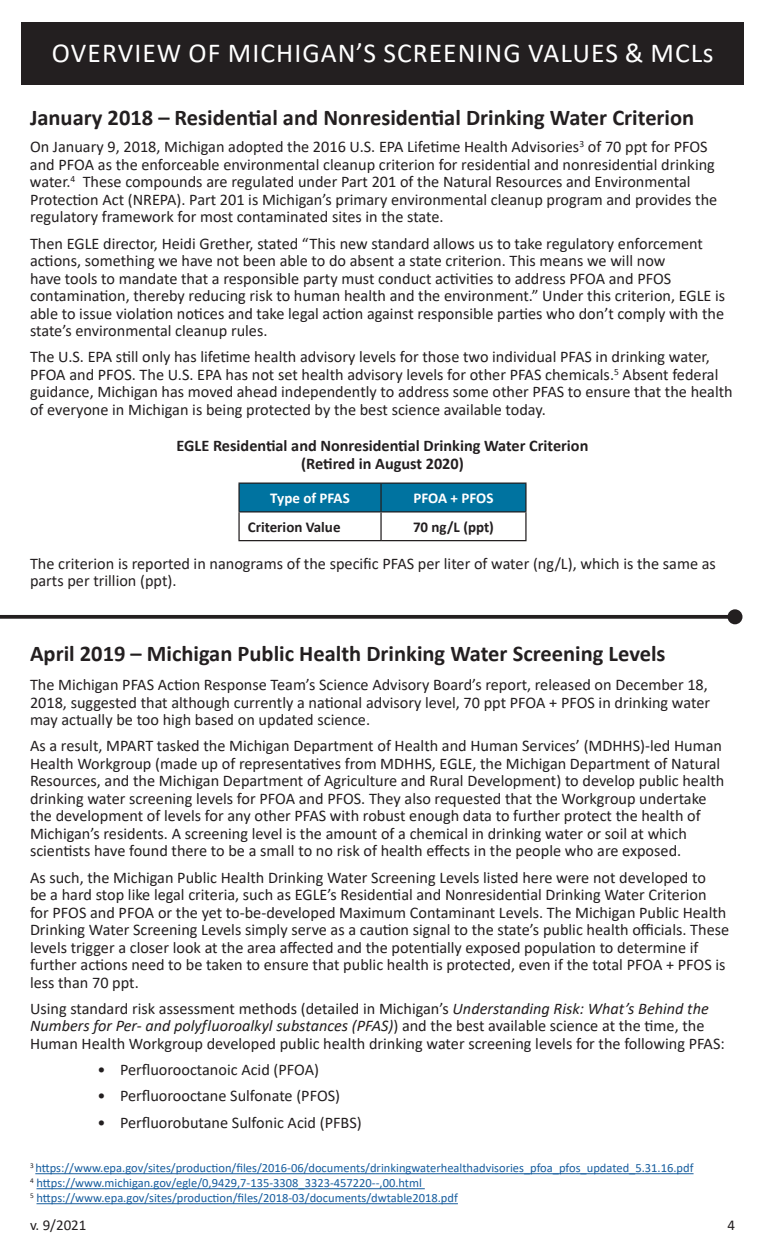
<style>
.page{position:relative;width:765px;height:1260px;background:#fff}
.page>*{position:absolute;margin:0;border:0;box-sizing:border-box;transform-origin:0 0}
.t1{font:27.5px "Calibri";letter-spacing:.04em;color:#fff}
.t2{font:700 22.5px "Calibri";color:#231f20}
.t3{font:16.25px/17.5px "Calibri";color:#231f20}
.t4{font:700 16.25px/17.5px "Calibri";color:#231f20;text-align:center}
.t5{font:700 15px "Calibri";color:#231f20}
.t6{font:700 15px "Calibri";color:#fff}
.t7{font:15px "Calibri";color:#231f20}
.t8{font:12.5px/15px "Calibri";color:#175d9e}
.s1{font-style:italic}
</style>
<div class="page">
<svg style="left:0;top:615px;width:728px;height:4px;background:#322e2f"></svg>
<div style="left:728px;top:609px;width:14px;height:15px;background:#231f20;border-radius:50%"></div>
<hr style="left:35px;top:1173px;width:659px;height:1px;background:#175d9e">
<hr style="left:37px;top:1188px;width:388px;height:1px;background:#175d9e">
<hr style="left:37px;top:1203px;width:421px;height:1px;background:#175d9e">
<div style="left:21px;top:22px;width:723px;height:63px;background:#231f20"></div>
<div style="left:239px;top:483px;width:142px;height:29px;background:#0073a0"></div>
<div style="left:381px;top:483px;width:145px;height:29px;background:#0073a0"></div>
<hr style="left:238px;top:483px;width:143px;height:1px;background:#231f20">
<hr style="left:238px;top:484px;width:2px;height:27px;background:#231f20">
<hr style="left:381px;top:483px;width:146px;height:1px;background:#231f20">
<hr style="left:380px;top:484px;width:2px;height:27px;background:#231f20">
<hr style="left:525px;top:484px;width:2px;height:27px;background:#231f20">
<hr style="left:238px;top:511px;width:143px;height:2px;background:#231f20">
<hr style="left:238px;top:513px;width:2px;height:27px;background:#231f20">
<hr style="left:381px;top:511px;width:146px;height:2px;background:#231f20">
<hr style="left:380px;top:513px;width:2px;height:27px;background:#231f20">
<hr style="left:525px;top:513px;width:2px;height:27px;background:#231f20">
<hr style="left:238px;top:540px;width:143px;height:1px;background:#231f20">
<hr style="left:381px;top:540px;width:146px;height:1px;background:#231f20">
<h1 class="t1" style="left:52px;top:34px;width:663px">OVERVIEW OF MICHIGAN’S SCREENING VALUES &amp; MCLs</h1>
<h1 class="t2" style="left:30px;top:101px;width:666px">January 2018 – Residential and Nonresidential Drinking Water Criterion</h1>
<p class="t3" style="left:30px;top:138px;width:689px">On January 9, 2018, Michigan adopted the 2016 U.S. EPA Lifetime Health Advisories<sup>3</sup> of 70 ppt for PFOS and PFOA as the enforceable environmental cleanup criterion for residential and nonresidential drinking water.<sup>4</sup> These compounds are regulated under Part 201 of the Natural Resources and Environmental Protection Act (NREPA). Part 201 is Michigan’s primary environmental cleanup program and provides the regulatory framework for most contaminated sites in the state.</p>
<p class="t3" style="left:30px;top:234px;width:697px">Then EGLE director, Heidi Grether, stated “This new standard allows us to take regulatory enforcement actions, something we have not been able to do absent a state criterion. This means we will now<br>have tools to mandate that a responsible party must conduct activities to address PFOA and PFOS contamination, thereby reducing risk to human health and the environment.” Under this criterion, EGLE is able to issue violation notices and take legal action against responsible parties who don’t comply with the state’s environmental cleanup rules.</p>
<p class="t3" style="left:30px;top:348px;width:704px">The U.S. EPA still only has lifetime health advisory levels for those two individual PFAS in drinking water, PFOA and PFOS. The U.S. EPA has not set health advisory levels for other PFAS chemicals.<sup>5</sup> Absent federal guidance, Michigan has moved ahead independently to address some other PFAS to ensure that the health of everyone in Michigan is being protected by the best science available today.</p>
<p class="t4" style="left:177px;top:437px;width:413px">EGLE Residential and Nonresidential Drinking Water Criterion (Retired in August 2020)</p>
<p class="t6" style="left:270px;top:488px;width:81px">Type of PFAS</p>
<p class="t6" style="left:413px;top:488px;width:82px">PFOA + PFOS</p>
<p class="t5" style="left:248px;top:516px;width:94px">Criterion Value</p>
<p class="t5" style="left:413px;top:516px;width:82px">70 ng/L (ppt)</p>
<p class="t3" style="left:30px;top:554px;width:687px">The criterion is reported in nanograms of the specific PFAS per liter of water (ng/L), which is the same as parts per trillion (ppt).</p>
<h1 class="t2" style="left:30px;top:638px;width:637px">April 2019 – Michigan Public Health Drinking Water Screening Levels</h1>
<p class="t3" style="left:30px;top:676px;width:682px">The Michigan PFAS Action Response Team’s Science Advisory Board’s report, released on December 18,<br>2018, suggested that although currently a national advisory level, 70 ppt PFOA + PFOS in drinking water may actually be too high based on updated science.</p>
<p class="t3" style="left:30px;top:737px;width:696px">As a result, MPART tasked the Michigan Department of Health and Human Services’ (MDHHS)-led Human Health Workgroup (made up of representatives from MDHHS, EGLE, the Michigan Department of Natural Resources, and the Michigan Department of Agriculture and Rural Development) to develop public health drinking water screening levels for PFOA and PFOS. They also requested that the Workgroup undertake the development of levels for any other PFAS with robust enough data to further protect the health of Michigan’s residents. A screening level is the amount of a chemical in drinking water or soil at which scientists have found there to be a small to no risk of health effects in the people who are exposed.</p>
<p class="t3" style="left:30px;top:868px;width:701px">As such, the Michigan Public Health Drinking Water Screening Levels listed here were not developed to<br>be a hard stop like legal criteria, such as EGLE’s Residential and Nonresidential Drinking Water Criterion for PFOS and PFOA or the yet to-be-developed Maximum Contaminant Levels. The Michigan Public Health Drinking Water Screening Levels simply serve as a caution signal to the state’s public health officials. These levels trigger a closer look at the area affected and the potentially exposed population to determine if further actions need to be taken to ensure that public health is protected, even if the total PFOA + PFOS is less than 70 ppt.</p>
<p class="t3" style="left:30px;top:999px;width:696px">Using standard risk assessment methods (detailed in Michigan’s <span class="s1">Understanding Risk: What’s Behind the<br>Numbers for Per- and polyfluoroalkyl substances (PFAS)</span>) and the best available science at the time, the<br>Human Health Workgroup developed public health drinking water screening levels for the following PFAS:</p>
<p class="t3" style="left:98px;top:1061px;width:223px">• Perfluorooctanoic Acid (PFOA)</p>
<p class="t3" style="left:98px;top:1087px;width:244px">• Perfluorooctane Sulfonate (PFOS)</p>
<p class="t3" style="left:98px;top:1113px;width:266px">• Perfluorobutane Sulfonic Acid (PFBS)</p>
<p class="t8" style="left:30px;top:1160px;width:665px"><sup>3</sup> https://www.epa.gov/sites/production/files/2016-06/documents/drinkingwaterhealthadvisories_pfoa_pfos_updated_5.31.16.pdf<br><sup>4</sup> https://www.michigan.gov/egle/0,9429,7-135-3308_3323-457220--,00.html<br><sup>5</sup> https://www.epa.gov/sites/production/files/2018-03/documents/dwtable2018.pdf</p>
<p class="t7" style="left:30px;top:1215px;width:58px">v. 9/2021</p>
<p class="t7" style="left:727px;top:1215px;width:9px">4</p>
</div>
